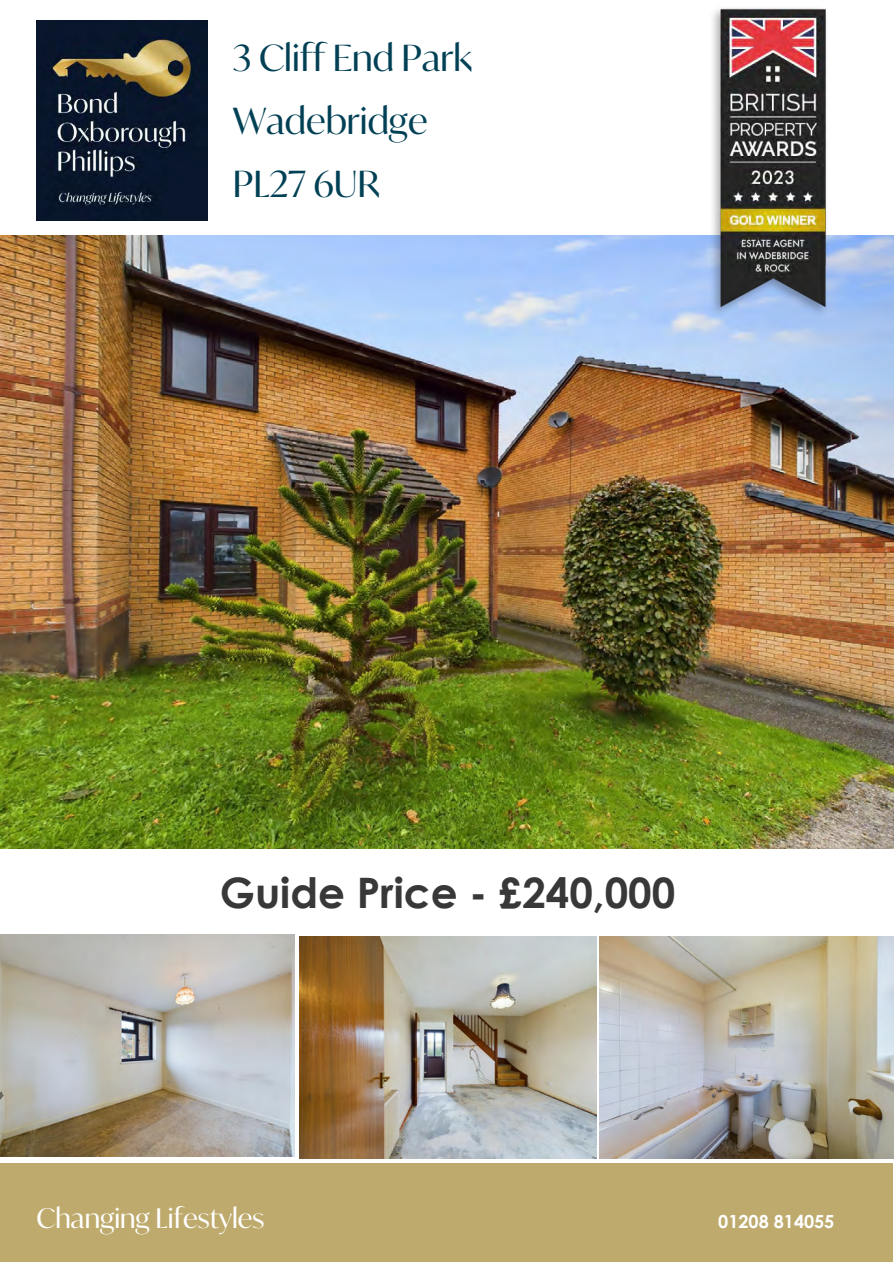
<style>
.page{position:relative;width:894px;height:1264px;background:#fff}
.page>*{position:absolute;margin:0;border:0;box-sizing:border-box;transform-origin:0 0}
.t1{font:700 42px "Century Gothic";color:#383838}
.t2{font:36px/63px "Ivy Mode";color:#004055}
.t3{font:27px "Ivy Mode";color:#fff}
.t4{font:700 18px "Century Gothic";color:#fff}
.s1{font-style:inherit}
</style>
<div class="page">
<img style="left:0;top:934px;width:294px;height:222px">
<img style="left:300px;top:936px;width:296px;height:222px">
<img style="left:599px;top:936px;width:294px;height:222px">
<img style="left:0;top:236px;width:893px;height:612px">
<div style="left:0;top:1163px;width:892px;height:98px;background:#beaa6c"></div>
<img style="left:36px;top:21px;width:171px;height:200px">
<img style="left:705px;top:8px;width:127px;height:314px">
<p class="t2" style="left:233px;top:26px;width:241px">3 Cliff End Park<br>Wadebridge<br>PL27 6UR</p>
<p class="t1" style="left:220px;top:860px;width:457px"><span class="s1">Guide</span> Price - £240,000</p>
<p class="t3" style="left:36px;top:1200px;width:229px">Changing Lifestyles</p>
<p class="t4" style="left:718px;top:1208px;width:118px">01208 814055</p>
</div>
